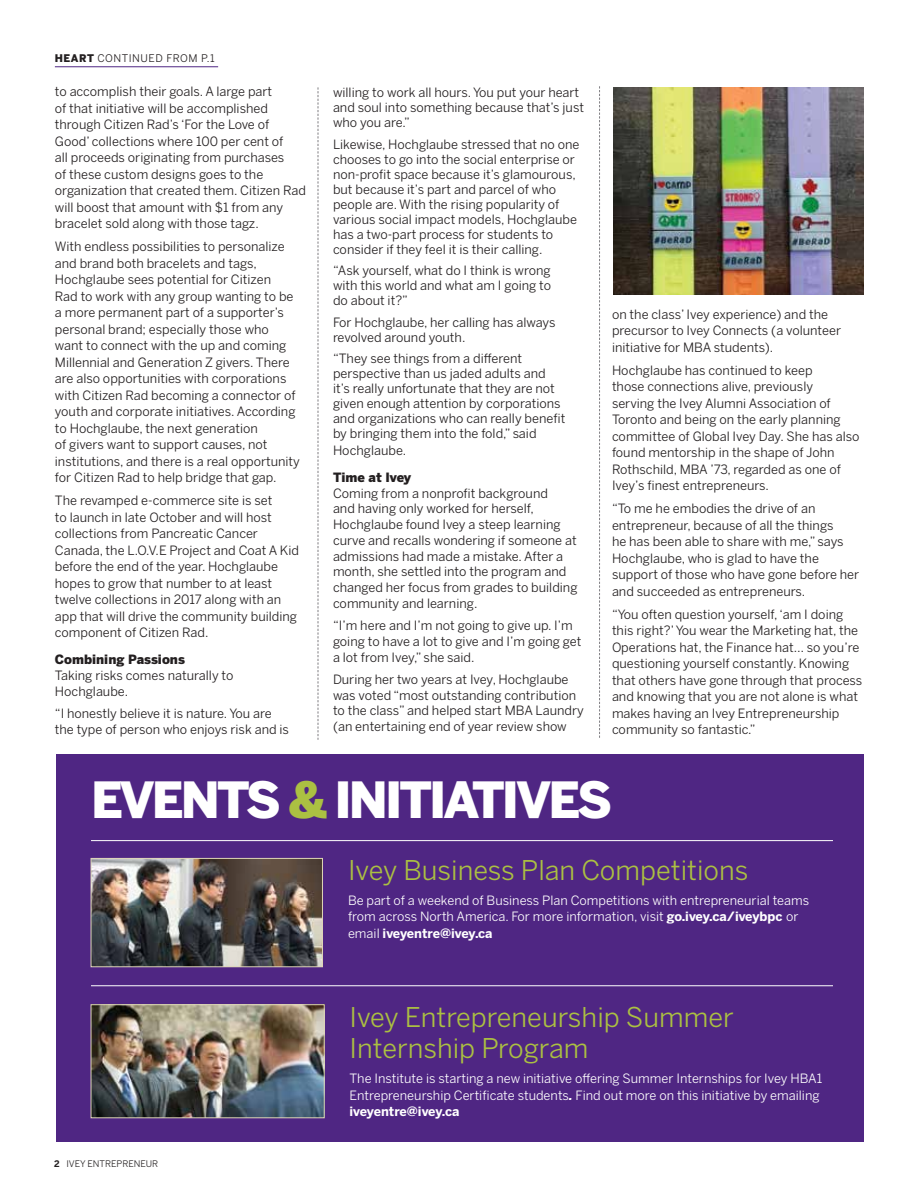
<style>
.page{position:relative;width:918px;height:1188px;background:#fff}
.page>*{position:absolute;margin:0;border:0;box-sizing:border-box;transform-origin:0 0}
.t1{font:900 49.5px "Benton Sans";letter-spacing:-.06em;color:#fff}
.t2{font:27px/31px "Benton Sans";color:#abc042}
.t3{font:12.75px/16.5px "Benton Sans";color:#231f20}
.t4{font:12.75px/16.5px "Benton Sans";color:#fff}
.t5{font:900 12.75px "Benton Sans";color:#231f20}
.t6{font:10.5px "Benton Sans";letter-spacing:.05em;color:#231f20}
.t7{font:9px "Benton Sans";color:#231f20}
.s1{font-weight:900}
.s2{color:#abc042}
.s3{font-weight:700}
.s4{font-weight:700;font-style:italic}
</style>
<div class="page">
<hr style="left:55px;top:67px;width:163px;height:1px;background:#4f2683">
<svg style="left:318px;top:87px;width:1px;height:653px"></svg>
<svg style="left:599px;top:86px;width:1px;height:652px"></svg>
<img style="left:614px;top:87px;width:250px;height:208px">
<div style="left:56px;top:754px;width:808px;height:388px;background:#4f2683"></div>
<hr style="left:91px;top:840px;width:742px;height:1px;background:#fff">
<hr style="left:91px;top:985px;width:742px;height:1px;background:#fff">
<img style="left:93px;top:860px;width:228px;height:105px">
<div style="left:91px;top:858px;width:232px;height:109px;border:1px solid #ded5b8"></div>
<img style="left:93px;top:1006px;width:230px;height:110px">
<div style="left:91px;top:1004px;width:234px;height:114px;border:1px solid #ded5b8"></div>
<p class="t6" style="left:55px;top:52px;width:161px"><span class="s1">HEART</span> CONTINUED FROM P.1</p>
<p class="t3" style="left:55px;top:83px;width:253px">to accomplish their goals. A large part<br>of that initiative will be accomplished through Citizen Rad’s ‘For the Love of Good’ collections where 100 per cent of<br>all proceeds originating from purchases<br>of these custom designs goes to the organization that created them. Citizen Rad will boost that amount with $1 from any bracelet sold along with those tagz.</p>
<p class="t3" style="left:55px;top:238px;width:246px">With endless possibilities to personalize and brand both bracelets and tags, Hochglaube sees potential for Citizen<br>Rad to work with any group wanting to be a more permanent part of a supporter’s personal brand; especially those who want to connect with the up and coming Millennial and Generation Z givers. There are also opportunities with corporations with Citizen Rad becoming a connector of youth and corporate initiatives. According to Hochglaube, the next generation<br>of givers want to support causes, not institutions, and there is a real opportunity for Citizen Rad to help bridge that gap.</p>
<p class="t3" style="left:55px;top:492px;width:246px">The revamped e-commerce site is set<br>to launch in late October and will host collections from Pancreatic Cancer Canada, the L.O.V.E Project and Coat A Kid before the end of the year. Hochglaube hopes to grow that number to at least twelve collections in 2017 along with an app that will drive the community building component of Citizen Rad.</p>
<p class="t5" style="left:55px;top:652px;width:132px">Combining Passions</p>
<p class="t3" style="left:55px;top:667px;width:180px;line-height:15.8px">Taking risks comes naturally to<br>Hochglaube.</p>
<p class="t3" style="left:55px;top:705px;width:236px;line-height:15.8px">“I honestly believe it is nature. You are the type of person who enjoys risk and is</p>
<p class="t3" style="left:333px;top:85px;width:252px;line-height:15px">willing to work all hours. You put your heart and soul into something because that’s just who you are.”</p>
<p class="t3" style="left:333px;top:137px;width:248px;line-height:15px">Likewise, Hochglaube stressed that no one chooses to go into the social enterprise or non-profit space because it’s glamourous, but because it’s part and parcel of who people are. With the rising popularity of various social impact models, Hochglaube has a two-part process for students to consider if they feel it is their calling.</p>
<p class="t3" style="left:333px;top:263px;width:220px;line-height:15px;text-align:justify">“Ask yourself, what do I think is wrong with this world and what am I going to do about it?”</p>
<p class="t3" style="left:333px;top:315px;width:224px;line-height:15px">For Hochglaube, her calling has always revolved around youth.</p>
<p class="t3" style="left:333px;top:351px;width:234px;line-height:15px">“They see things from a different perspective than us jaded adults and it’s really unfortunate that they are not given enough attention by corporations and organizations who can really benefit by bringing them into the fold,” said</p>
<p class="t3" style="left:333px;top:442px;width:75px">Hochglaube.</p>
<p class="t5" style="left:333px;top:470px;width:80px">Time at Ivey</p>
<p class="t3" style="left:333px;top:485px;width:246px;line-height:15.8px">Coming from a nonprofit background<br>and having only worked for herself, Hochglaube found Ivey a steep learning curve and recalls wondering if someone at admissions had made a mistake. After a month, she settled into the program and changed her focus from grades to building community and learning.</p>
<p class="t3" style="left:333px;top:617px;width:250px;line-height:15.8px">“I’m here and I’m not going to give up. I’m going to have a lot to give and I’m going get a lot from Ivey,” she said.</p>
<p class="t3" style="left:333px;top:671px;width:252px;line-height:15.8px">During her two years at Ivey, Hochglaube was voted “most outstanding contribution to the class” and helped start MBA Laundry (an entertaining end of year review show</p>
<p class="t3" style="left:612px;top:306px;width:231px">on the class’ Ivey experience) and the precursor to Ivey Connects (a volunteer initiative for MBA students).</p>
<p class="t3" style="left:612px;top:362px;width:249px">Hochglaube has continued to keep<br>those connections alive, previously<br>serving the Ivey Alumni Association of Toronto and being on the early planning committee of Global Ivey Day. She has also found mentorship in the shape of John Rothschild, MBA ’73, regarded as one of Ivey’s finest entrepreneurs.</p>
<p class="t3" style="left:612px;top:500px;width:249px">“To me he embodies the drive of an entrepreneur, because of all the things<br>he has been able to share with me,” says Hochglaube, who is glad to have the support of those who have gone before her and succeeded as entrepreneurs.</p>
<p class="t3" style="left:612px;top:606px;width:252px">“You often question yourself, ‘am I doing this right?’ You wear the Marketing hat, the Operations hat, the Finance hat… so you’re questioning yourself constantly. Knowing that others have gone through that process and knowing that you are not alone is what makes having an Ivey Entrepreneurship community so fantastic.”</p>
<h1 class="t1" style="left:91px;top:771px;width:523px">EVENTS <span class="s2">&amp;</span> INITIATIVES</h1>
<h2 class="t2" style="left:348px;top:854px;width:402px">Ivey Business Plan Competitions</h2>
<p class="t4" style="left:348px;top:892px;width:463px">Be part of a weekend of Business Plan Competitions with entrepreneurial teams from across North America. For more information, visit <span class="s3">go.ivey.ca/iveybpc</span> or email <span class="s3">iveyentre@ivey.ca</span></p>
<p class="t7" style="left:54px;top:1159px;width:106px"><span class="s3">2</span> IVEY ENTREPRENEUR</p>
<h2 class="t2" style="left:349px;top:1001px;width:386px">Ivey Entrepreneurship Summer<br>Internship Program</h2>
<p class="t4" style="left:349px;top:1070px;width:474px">The Institute is starting a new initiative offering Summer Internships for Ivey HBA1<br>Entrepreneurship Certificate students<span class="s4">.</span> Find out more on this initiative by emailing <span class="s3">iveyentre@ivey.ca</span></p>
</div>
